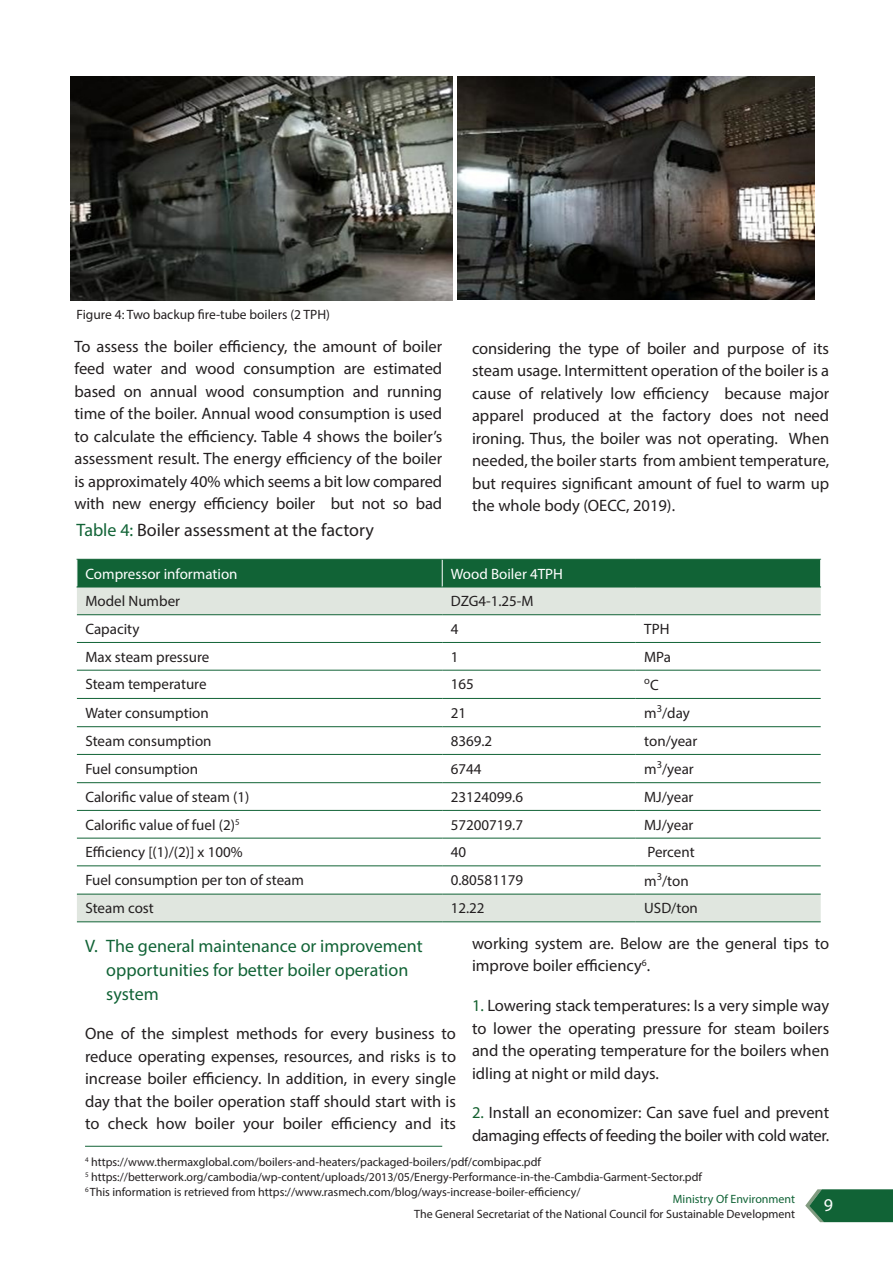
<style>
.page{position:relative;width:893px;height:1263px;background:#fff}
.page>*{position:absolute;margin:0;border:0;box-sizing:border-box;transform-origin:0 0}
.Body{font:18px/24px "Myriad Pro";color:#116336}
.Body-2{font:18px "Myriad Pro";color:#231f20}
.t1{font:18px "Myriad Pro";color:#fff}
.Not{font:16.5px/22.5px "Myriad Pro";letter-spacing:-.01em;color:#231f20;text-align:justify}
.Body-3{font:16.5px/22.5px "Myriad Pro";color:#231f20;text-align:justify}
.Body-4{font:16.5px/22.5px "Myriad Pro";letter-spacing:-.02em;color:#231f20}
.Not-2{font:15px "Myriad Pro";color:#231f20}
.Not-3{font:15px "Myriad Pro";color:#fff}
.Body-5{font:13.5px "Myriad Pro";color:#231f20}
.Body-6{font:12px "Myriad Pro";color:#231f20}
.t2{font:12px "Myriad Pro";color:#116336}
.Not-4{font:10.5px "Myriad Pro";color:#231f20}
.s1{color:#116336}
.s2{font-size:15px}
.s3{color:#14602f}
</style>
<div class="page">
<svg style="left:77px;top:588px;width:744px;height:333px"></svg>
<hr style="left:77px;top:642px;width:365px;height:1px;background:#116336">
<hr style="left:442px;top:642px;width:194px;height:1px;background:#116336">
<hr style="left:77px;top:670px;width:365px;height:1px;background:#116336">
<hr style="left:442px;top:670px;width:194px;height:1px;background:#116336">
<hr style="left:77px;top:698px;width:365px;height:1px;background:#116336">
<hr style="left:442px;top:698px;width:194px;height:1px;background:#116336">
<hr style="left:77px;top:726px;width:365px;height:1px;background:#116336">
<hr style="left:442px;top:726px;width:194px;height:1px;background:#116336">
<hr style="left:77px;top:754px;width:365px;height:1px;background:#116336">
<hr style="left:442px;top:754px;width:194px;height:1px;background:#116336">
<hr style="left:77px;top:782px;width:365px;height:1px;background:#116336">
<hr style="left:442px;top:782px;width:194px;height:1px;background:#116336">
<hr style="left:77px;top:810px;width:365px;height:1px;background:#116336">
<hr style="left:442px;top:810px;width:194px;height:1px;background:#116336">
<hr style="left:77px;top:838px;width:365px;height:1px;background:#116336">
<hr style="left:442px;top:838px;width:194px;height:1px;background:#116336">
<hr style="left:77px;top:865px;width:365px;height:1px;background:#116336">
<hr style="left:636px;top:642px;width:185px;height:1px;background:#116336">
<hr style="left:636px;top:670px;width:185px;height:1px;background:#116336">
<hr style="left:636px;top:698px;width:185px;height:1px;background:#116336">
<hr style="left:636px;top:726px;width:185px;height:1px;background:#116336">
<hr style="left:636px;top:754px;width:185px;height:1px;background:#116336">
<hr style="left:636px;top:782px;width:185px;height:1px;background:#116336">
<hr style="left:636px;top:810px;width:185px;height:1px;background:#116336">
<hr style="left:636px;top:838px;width:185px;height:1px;background:#116336">
<hr style="left:636px;top:865px;width:185px;height:1px;background:#116336">
<hr style="left:442px;top:865px;width:194px;height:1px;background:#116336">
<hr style="left:77px;top:587px;width:365px;height:1px;background:#116336">
<hr style="left:77px;top:614px;width:365px;height:1px;background:#116336">
<hr style="left:442px;top:614px;width:194px;height:1px;background:#116336">
<hr style="left:636px;top:614px;width:185px;height:1px;background:#116336">
<hr style="left:77px;top:894px;width:365px;height:1px;background:#116336">
<hr style="left:77px;top:921px;width:365px;height:1px;background:#116336">
<hr style="left:442px;top:894px;width:194px;height:1px;background:#116336">
<hr style="left:442px;top:921px;width:194px;height:1px;background:#116336">
<hr style="left:636px;top:894px;width:185px;height:1px;background:#116336">
<hr style="left:636px;top:921px;width:185px;height:1px;background:#116336">
<div style="left:77px;top:559px;width:744px;height:28px;background:#116336"></div>
<hr style="left:442px;top:587px;width:194px;height:1px;background:#116336">
<hr style="left:636px;top:587px;width:185px;height:1px;background:#116336">
<hr style="left:85px;top:1146px;width:357px;height:1px;background:#116336">
<img style="left:457px;top:77px;width:357px;height:223px">
<img style="left:70px;top:77px;width:383px;height:223px">
<svg style="left:805px;top:1189px;width:88px;height:33px;background:#2b734b"></svg>
<p class="Body-5" style="left:77px;top:306px;width:255px">Figure 4: Two backup fire-tube boilers (2 TPH)</p>
<p class="Not" style="left:74px;top:334px;width:369px">To assess the boiler efficiency, the amount of boiler feed water and wood consumption are estimated based on annual wood consumption and running time of the boiler. Annual wood consumption is used to calculate the efficiency. Table 4 shows the boiler’s assessment result. The energy efficiency of the boiler is approximately 40% which seems a bit low compared with new energy efficiency boiler but not so bad</p>
<p class="Not" style="left:472px;top:337px;width:359px">considering the type of boiler and purpose of its steam usage. Intermittent operation of the boiler is a cause of relatively low efficiency because major apparel produced at the factory does not need ironing. Thus, the boiler was not operating. When needed, the boiler starts from ambient temperature, but requires significant amount of fuel to warm up the whole body (OECC, 2019).</p>
<p class="Body-2" style="left:77px;top:519px;width:299px"><span class="s1">Table 4:</span> Boiler assessment at the factory</p>
<p class="Not-3" style="left:85px;top:564px;width:154px">Compressor information</p>
<p class="Not-3" style="left:451px;top:564px;width:114px">Wood Boiler 4TPH</p>
<p class="Not-2" style="left:85px;top:592px;width:96px">Model Number</p>
<p class="Not-2" style="left:451px;top:592px;width:84px">DZG4-1.25-M</p>
<p class="Not-2" style="left:85px;top:620px;width:55px">Capacity</p>
<p class="Not-2" style="left:451px;top:620px;width:9px">4</p>
<p class="Not-2" style="left:644px;top:620px;width:27px">TPH</p>
<p class="Not-2" style="left:85px;top:647px;width:125px">Max steam pressure</p>
<p class="Not-2" style="left:451px;top:647px;width:9px">1</p>
<p class="Not-2" style="left:644px;top:647px;width:28px">MPa</p>
<p class="Not-2" style="left:85px;top:675px;width:123px">Steam temperature</p>
<p class="Not-2" style="left:451px;top:675px;width:25px">165</p>
<p class="Not-4" style="left:644px;top:674px;width:16px">o<span class="s2">C</span></p>
<p class="Not-2" style="left:85px;top:703px;width:125px">Water consumption</p>
<p class="Not-2" style="left:451px;top:703px;width:17px">21</p>
<p class="Not-2" style="left:644px;top:704px;width:47px">m<sup>3</sup>/day</p>
<p class="Not-2" style="left:85px;top:732px;width:128px">Steam consumption</p>
<p class="Not-2" style="left:451px;top:732px;width:43px">8369.2</p>
<p class="Not-2" style="left:644px;top:732px;width:55px">ton/year</p>
<p class="Not-2" style="left:85px;top:759px;width:114px">Fuel consumption</p>
<p class="Not-2" style="left:451px;top:759px;width:32px">6744</p>
<p class="Not-2" style="left:644px;top:760px;width:51px">m<sup>3</sup>/year</p>
<p class="Not-2" style="left:85px;top:788px;width:165px">Calorific value of steam (1)</p>
<p class="Not-2" style="left:451px;top:788px;width:74px">23124099.6</p>
<p class="Not-2" style="left:644px;top:788px;width:51px">MJ/year</p>
<p class="Not-2" style="left:85px;top:815px;width:156px">Calorific value of fuel (2)<sup>5</sup></p>
<p class="Not-2" style="left:451px;top:815px;width:74px">57200719.7</p>
<p class="Not-2" style="left:644px;top:815px;width:51px">MJ/year</p>
<p class="Not-2" style="left:85px;top:843px;width:159px">Efficiency [(1)/(2)] x 100%</p>
<p class="Not-2" style="left:451px;top:843px;width:17px">40</p>
<p class="Not-2" style="left:647px;top:843px;width:49px">Percent</p>
<p class="Not-2" style="left:85px;top:871px;width:220px">Fuel consumption per ton of steam</p>
<p class="Not-2" style="left:451px;top:871px;width:74px">0.80581179</p>
<p class="Not-2" style="left:644px;top:871px;width:46px">m<sup>3</sup>/ton</p>
<p class="Not-2" style="left:85px;top:899px;width:70px">Steam cost</p>
<p class="Not-2" style="left:451px;top:899px;width:35px">12.22</p>
<p class="Not-2" style="left:644px;top:899px;width:55px">USD/ton</p>
<p class="Body" style="left:106px;top:933px;width:318px;text-indent:-21px">V. The general maintenance or improvement opportunities for better boiler operation system</p>
<p class="Body-3" style="left:85px;top:1022px;width:373px">One of the simplest methods for every business to reduce operating expenses, resources, and risks is to increase boiler efficiency. In addition, in every single day that the boiler operation staff should start with is to check how boiler your boiler efficiency and its</p>
<p class="Body-3" style="left:472px;top:932px;width:359px">working system are. Below are the general tips to improve boiler efficiency<sup>6</sup>.</p>
<p class="Body-3" style="left:472px;top:994px;width:359px"><span class="s3">1.</span> Lowering stack temperatures: Is a very simple way to lower the operating pressure for steam boilers and the operating temperature for the boilers when idling at night or mild days.</p>
<p class="Body-4" style="left:472px;top:1101px;width:359px"><span class="s3">2.</span> Install an economizer: Can save fuel and prevent damaging effects of feeding the boiler with cold water.</p>
<p class="Body-6" style="left:85px;top:1154px;width:457px"><sup>4</sup> https://www.thermaxglobal.com/boilers-and-heaters/packaged-boilers/pdf/combipac.pdf</p>
<p class="Body-6" style="left:85px;top:1169px;width:618px"><sup>5</sup> https://betterwork.org/cambodia/wp-content/uploads/2013/05/Energy-Performance-in-the-Cambdia-Garment-Sector.pdf</p>
<p class="Body-6" style="left:85px;top:1184px;width:497px"><sup>6</sup> This information is retrieved from https://www.rasmech.com/blog/ways-increase-boiler-efficiency/</p>
<p class="t2" style="left:673px;top:1191px;width:124px">Ministry Of Environment</p>
<p class="Body-6" style="left:414px;top:1206px;width:382px">The General Secretariat of the National Council for Sustainable Development</p>
<p class="t1" style="left:824px;top:1194px;width:11px">9</p>
</div>
